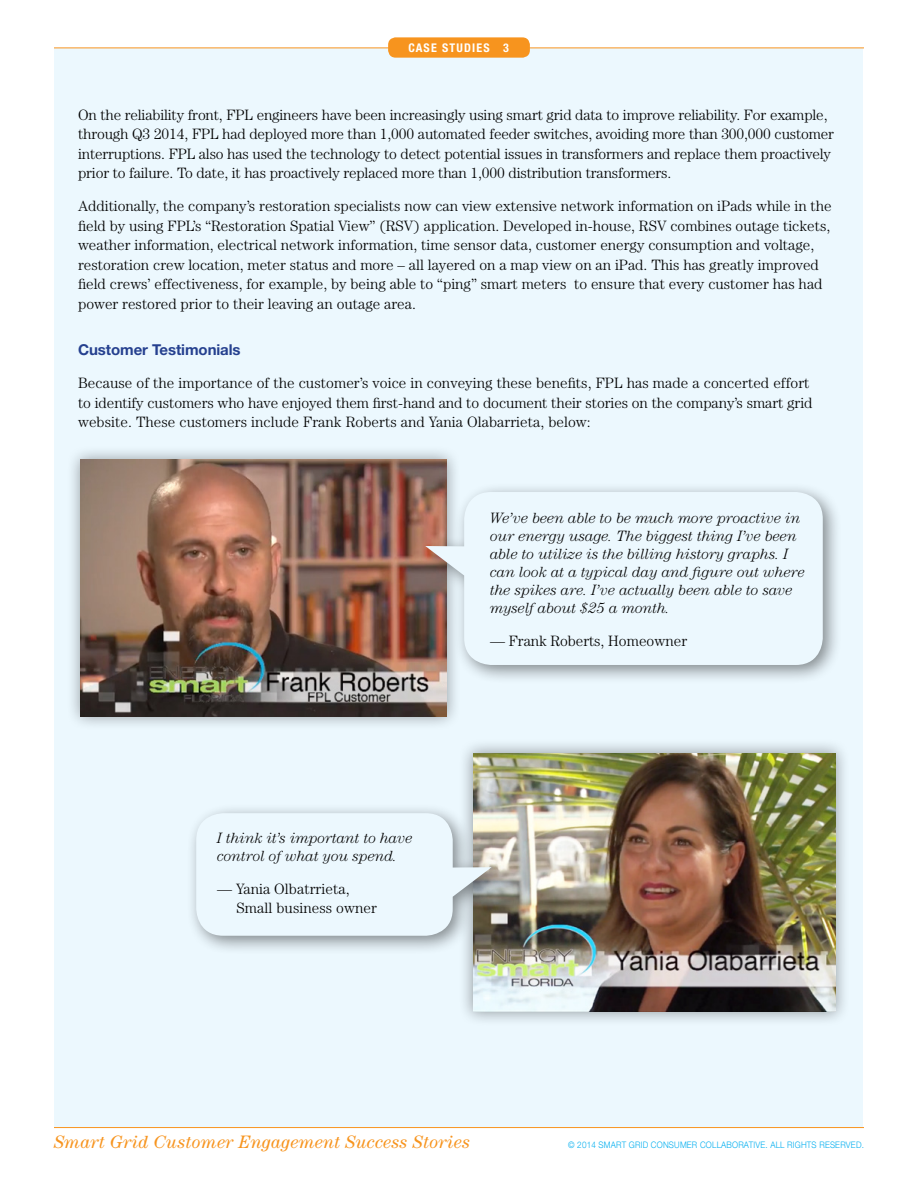
<style>
.page{position:relative;width:918px;height:1188px;background:#fff}
.page>*{position:absolute;margin:0;border:0;box-sizing:border-box;transform-origin:0 0}
.t1{font:italic 18px "Century";letter-spacing:.01em;color:#f7941e}
.body_basic{font:300 15px/19.5px "Century";color:#000}
.Pull_Quote{font:italic 300 15px/18px "Century";letter-spacing:-.005em;color:#000}
.CS_Sub{font:700 15px "Helvetica Neue";letter-spacing:-.005em;color:#25408f}
.t2{font:700 condensed 12px "Helvetica Neue";letter-spacing:.1em;color:#fff}
.t3{font:300 9px "Helvetica Neue";letter-spacing:.025em;color:#00aeef;scale:.9 1}
</style>
<div class="page">
<div style="left:55px;top:48px;width:808px;height:1079px;background:#ecf8fe"></div>
<hr style="left:54px;top:1127px;width:810px;height:1px;background:#f7941e">
<hr style="left:54px;top:48px;width:810px;height:1px;background:#f7941e">
<div style="left:388px;top:37px;width:142px;height:21px;background:#f7941e;border-radius:8px"></div>
<div style="left:66px;top:445px;width:395px;height:286px;background:#000;opacity:.4"></div>
<img style="left:81px;top:460px;width:365px;height:256px">
<div style="left:418px;top:482px;width:424px;height:203px;background:#000;opacity:.45"></div>
<svg style="left:425px;top:492px;width:398px;height:173px"></svg>
<div style="left:458px;top:738px;width:393px;height:289px;background:#000;opacity:.4"></div>
<img style="left:473px;top:753px;width:363px;height:259px">
<div style="left:186px;top:803px;width:323px;height:152px;background:#000;opacity:.45"></div>
<svg style="left:196px;top:813px;width:296px;height:123px"></svg>
<p class="t2" style="left:408px;top:41px;width:102px">CASE STUDIES 3</p>
<p class="body_basic" style="left:78px;top:105px;width:758px">On the reliability front, FPL engineers have been increasingly using smart grid data to improve reliability. For example, through Q3 2014, FPL had deployed more than 1,000 automated feeder switches, avoiding more than 300,000 customer interruptions. FPL also has used the technology to detect potential issues in transformers and replace them proactively prior to failure. To date, it has proactively replaced more than 1,000 distribution transformers.</p>
<p class="body_basic" style="left:78px;top:196px;width:755px">Additionally, the company’s restoration specialists now can view extensive network information on iPads while in the field by using FPL’s “Restoration Spatial View” (RSV) application. Developed in-house, RSV combines outage tickets, weather information, electrical network information, time sensor data, customer energy consumption and voltage, restoration crew location, meter status and more – all layered on a map view on an iPad. This has greatly improved field crews’ effectiveness, for example, by being able to “ping” smart meters to ensure that every customer has had power restored prior to their leaving an outage area.</p>
<p class="CS_Sub" style="left:78px;top:341px;width:164px">Customer Testimonials</p>
<p class="body_basic" style="left:78px;top:373px;width:736px">Because of the importance of the customer’s voice in conveying these benefits, FPL has made a concerted effort to identify customers who have enjoyed them first-hand and to document their stories on the company’s smart grid website. These customers include Frank Roberts and Yania Olabarrieta, below:</p>
<p class="Pull_Quote" style="left:217px;top:828px;width:197px">I think it’s important to have control of what you spend.</p>
<p class="body_basic" style="left:237px;top:879px;width:142px;text-indent:-20px">— Yania Olbatrrieta,<br>Small business owner</p>
<p class="Pull_Quote" style="left:490px;top:508px;width:316px">We’ve been able to be much more proactive in our energy usage. The biggest thing I’ve been able to utilize is the billing history graphs. I can look at a typical day and figure out where the spikes are. I’ve actually been able to save myself about $25 a month.</p>
<p class="body_basic" style="left:490px;top:630px;width:199px">— Frank Roberts, Homeowner</p>
<p class="t1" style="left:54px;top:1132px;width:418px">Smart Grid Customer Engagement Success Stories</p>
<p class="t3" style="left:568px;top:1139px;width:330px">© 2014 SMART GRID CONSUMER COLLABORATIVE. ALL RIGHTS RESERVED.</p>
</div>
